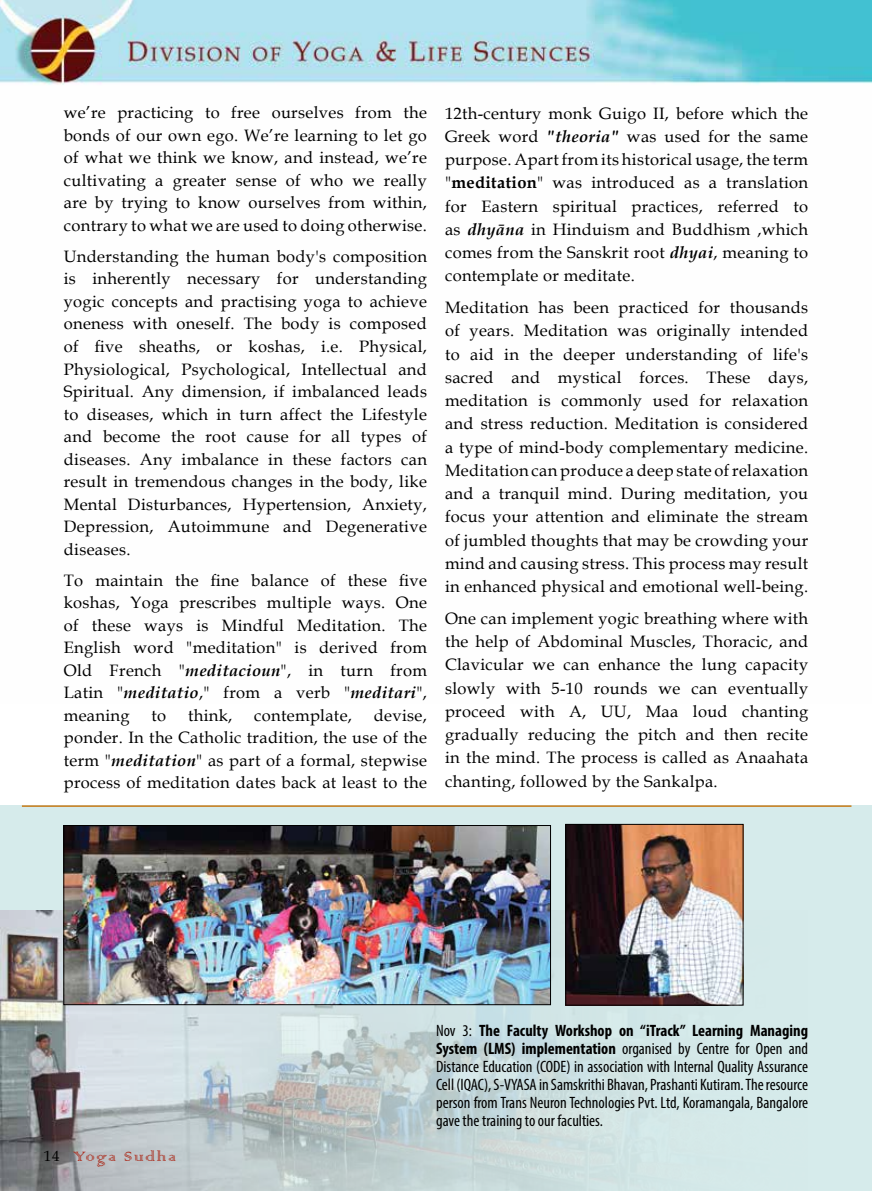
<style>
.page{position:relative;width:872px;height:1191px;background:#fff}
.page>*{position:absolute;margin:0;border:0;box-sizing:border-box;transform-origin:0 0}
.t1{font:18px "Colonna";letter-spacing:.1em;color:#ab2a1a}
.t2{font:16.5px/22.5px "Book Antiqua";letter-spacing:.02em;color:#000;text-align:justify}
.t3{font:condensed 16.5px/18px "Myriad Pro";color:#000;text-align:justify}
.s1{font-weight:700;font-style:italic}
.s2{font-weight:700}
.s3{font-family:"Book Antiqua";font-size:15px;color:#000}
</style>
<div class="page">
<div style="left:0;top:805px;width:872px;height:386px;background:#d6ebeb"></div>
<img style="left:0;top:0;width:872px;height:85px">
<img style="left:0;top:910px;width:744px;height:281px">
<img style="left:567px;top:826px;width:174px;height:177px">
<div style="left:565px;top:824px;width:178px;height:181px;border:1px solid #000"></div>
<img style="left:66px;top:827px;width:483px;height:176px">
<div style="left:64px;top:825px;width:487px;height:180px;border:1px solid #000"></div>
<hr style="left:22px;top:805px;width:829px;height:2px;background:#c87a16">
<p class="t2" style="left:64px;top:101px;width:365px">we’re practicing to free ourselves from the bonds of our own ego. We’re learning to let go of what we think we know, and instead, we’re cultivating a greater sense of who we really are by trying to know ourselves from within, contrary to what we are used to doing otherwise.</p>
<p class="t2" style="left:64px;top:245px;width:365px">Understanding the human body's composition is inherently necessary for understanding yogic concepts and practising yoga to achieve oneness with oneself. The body is composed of five sheaths, or koshas, i.e. Physical, Physiological, Psychological, Intellectual and Spiritual. Any dimension, if imbalanced leads to diseases, which in turn affect the Lifestyle and become the root cause for all types of diseases. Any imbalance in these factors can result in tremendous changes in the body, like Mental Disturbances, Hypertension, Anxiety, Depression, Autoimmune and Degenerative diseases.</p>
<p class="t2" style="left:64px;top:568px;width:365px">To maintain the fine balance of these five koshas, Yoga prescribes multiple ways. One of these ways is Mindful Meditation. The English word "meditation" is derived from Old French "<span class="s1">meditacioun</span>", in turn from Latin "<span class="s1">meditatio</span>," from a verb "<span class="s1">meditari</span>", meaning</p>
<p class="t2" style="left:64px;top:703px;width:365px;text-indent:310px">devise, ponder. In the Catholic tradition, the use of the term "<span class="s1">meditation</span>" as part of a formal, stepwise process of meditation dates back at least to the</p>
<p class="t2" style="left:151px;top:703px;width:16px">to</p>
<p class="t2" style="left:188px;top:703px;width:46px">think,</p>
<p class="t2" style="left:254px;top:703px;width:99px">contemplate,</p>
<p class="t2" style="left:445px;top:101px;width:365px;line-height:23.2px">12th-century monk Guigo II, before which the Greek word <span class="s1">"theoria"</span> was used for the same purpose. Apart from its historical usage, the term "<span class="s2">meditation</span>" was introduced as a translation for Eastern spiritual practices, referred to as <span class="s1">dhyāna</span> in Hinduism and Buddhism ,which comes from the Sanskrit root <span class="s1">dhyai</span>, meaning to contemplate or meditate.</p>
<p class="t2" style="left:445px;top:295px;width:365px;line-height:23.2px">Meditation has been practiced for thousands of years. Meditation was originally intended to aid in the deeper understanding of life's sacred and mystical forces. These days, meditation is commonly used for relaxation and stress reduction. Meditation is considered a type of mind-body complementary medicine.<br>Meditation can produce a deep state of relaxation and a tranquil mind. During meditation, you focus your attention and eliminate the stream of jumbled thoughts that may be crowding your mind and causing stress. This process may result in enhanced physical and emotional well-being.</p>
<p class="t2" style="left:445px;top:606px;width:365px;line-height:23.2px">One can implement yogic breathing where with the help of Abdominal Muscles, Thoracic, and Clavicular we can enhance the lung capacity slowly with 5-10 rounds we can eventually proceed with A, UU, Maa loud chanting gradually reducing the pitch and then recite in the mind. The process is called as Anaahata chanting, followed by the Sankalpa.</p>
<p class="t1" style="left:44px;top:1145px;width:134px"><span class="s3">14</span> Yoga Sudha</p>
<p class="t3" style="left:436px;top:1021px;width:373px">Nov 3: <span class="s2">The Faculty Workshop on “iTrack” Learning Managing System (LMS) implementation</span> organised by Centre for Open and Distance Education (CODE) in association with Internal Quality Assurance Cell (IQAC), S-VYASA in Samskrithi Bhavan, Prashanti Kutiram. The resource person from Trans Neuron Technologies Pvt. Ltd, Koramangala, Bangalore gave the training to our faculties.</p>
</div>
